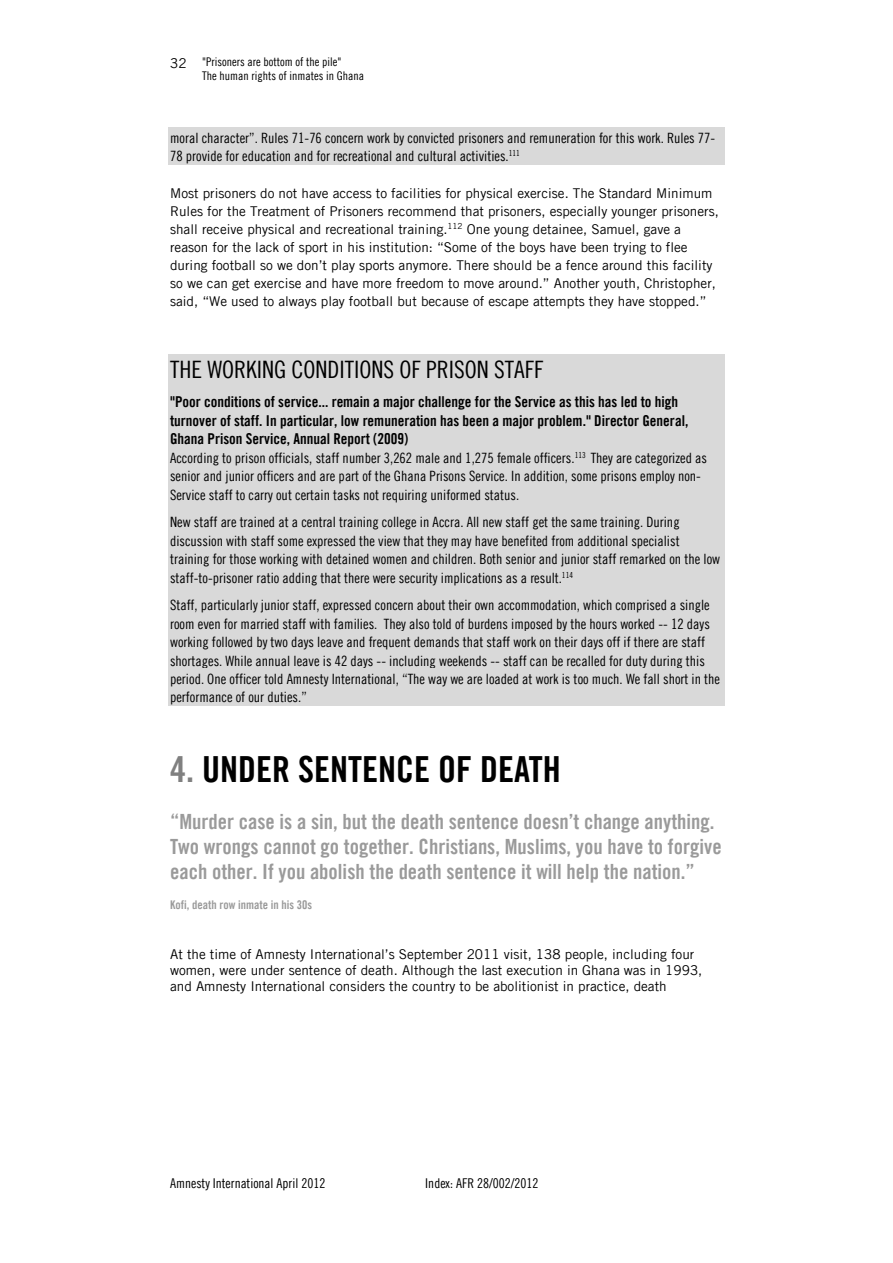
<style>
.page{position:relative;width:893px;height:1263px;background:#fff}
.page>*{position:absolute;margin:0;border:0;box-sizing:border-box;transform-origin:0 0}
.AI_Box_Text{font:36px "Amnesty Trade Gothic Bd Cn 20";color:#000}
.AI_Body_Text{font:24px "Amnesty Trade Gothic Cn 18";color:#000}
.t1{font:21px/25.3px "Amnesty Trade Gothic Bd Cn 20";color:#9a9a9a}
.t2{font:15px/18.5px "Amnesty Trade Gothic Bd Cn 20";color:#000}
.AI_Box_Text-2{font:14.25px/18.5px "Amnesty Trade Gothic Cn 18";color:#000}
.AI_Box_intro{font:14.25px/18.5px "Amnesty Trade Gothic Cn 18";color:#000}
.AI_Box_Heading{font:14.25px/18.5px "Amnesty Trade Gothic Cn 18";color:#000}
.AI_Box_Heading-2{font:13.5px/18px "Amnesty Trade Gothic";color:#000}
.AI_Lead_Quote{font:13.5px/16.4px "Amnesty Trade Gothic";color:#000}
.t3{font:13.5px "Amnesty Trade Gothic Cn 18";color:#000}
.t4{font:12px/15px "Amnesty Trade Gothic Cn 18";color:#000}
.heading_1{font:12px "Amnesty Trade Gothic Bd Cn 20";color:#9a9a9a}
.s1{color:#808080}
</style>
<div class="page">
<div style="left:168px;top:128px;width:557px;height:18px;background:#d9d9d9"></div>
<div style="left:168px;top:146px;width:557px;height:19px;background:#d9d9d9"></div>
<div style="left:168px;top:354px;width:557px;height:29px;background:#d9d9d9"></div>
<div style="left:168px;top:383px;width:557px;height:28px;background:#d9d9d9"></div>
<div style="left:168px;top:411px;width:557px;height:18px;background:#d9d9d9"></div>
<div style="left:168px;top:429px;width:557px;height:19px;background:#d9d9d9"></div>
<div style="left:168px;top:448px;width:557px;height:18px;background:#d9d9d9"></div>
<div style="left:168px;top:466px;width:557px;height:19px;background:#d9d9d9"></div>
<div style="left:168px;top:485px;width:557px;height:27px;background:#d9d9d9"></div>
<div style="left:168px;top:512px;width:557px;height:18px;background:#d9d9d9"></div>
<div style="left:168px;top:530px;width:557px;height:19px;background:#d9d9d9"></div>
<div style="left:168px;top:549px;width:557px;height:18px;background:#d9d9d9"></div>
<div style="left:168px;top:567px;width:557px;height:28px;background:#d9d9d9"></div>
<div style="left:168px;top:595px;width:557px;height:18px;background:#d9d9d9"></div>
<div style="left:168px;top:613px;width:557px;height:19px;background:#d9d9d9"></div>
<div style="left:168px;top:632px;width:557px;height:18px;background:#d9d9d9"></div>
<div style="left:168px;top:650px;width:557px;height:19px;background:#d9d9d9"></div>
<div style="left:168px;top:669px;width:557px;height:18px;background:#d9d9d9"></div>
<div style="left:168px;top:687px;width:557px;height:19px;background:#d9d9d9"></div>
<p class="AI_Box_Heading-2" style="left:170px;top:54px;width:18px">32</p>
<p class="t4" style="left:202px;top:54px;width:163px">"Prisoners are bottom of the pile"<br>The human rights of inmates in Ghana</p>
<p class="AI_Box_Text-2" style="left:170px;top:128px;width:547px">moral character”. Rules 71-76 concern work by convicted prisoners and remuneration for this work. Rules 77-<br>78 provide for education and for recreational and cultural activities.<sup>111</sup></p>
<p class="AI_Box_Heading-2" style="left:170px;top:184px;width:550px">Most prisoners do not have access to facilities for physical exercise. The Standard Minimum Rules for the Treatment of Prisoners recommend that prisoners, especially younger prisoners, shall receive physical and recreational training.<sup>112</sup> One young detainee, Samuel, gave a reason for the lack of sport in his institution: “Some of the boys have been trying to flee during football so we don’t play sports anymore. There should be a fence around this facility so we can get exercise and have more freedom to move around.” Another youth, Christopher, said, “We used to always play football but because of escape attempts they have stopped.”</p>
<p class="AI_Body_Text" style="left:170px;top:354px;width:375px">THE WORKING CONDITIONS OF PRISON STAFF</p>
<p class="t2" style="left:170px;top:392px;width:520px">"Poor conditions of service... remain a major challenge for the Service as this has led to high turnover of staff. In particular, low remuneration has been a major problem." Director General,<br>Ghana Prison Service, Annual Report (2009)</p>
<p class="AI_Box_Heading" style="left:170px;top:448px;width:538px">According to prison officials, staff number 3,262 male and 1,275 female officers.<sup>113</sup> They are categorized as senior and junior officers and are part of the Ghana Prisons Service. In addition, some prisons employ non-<br>Service staff to carry out certain tasks not requiring uniformed status.</p>
<p class="AI_Box_intro" style="left:170px;top:513px;width:551px">New staff are trained at a central training college in Accra. All new staff get the same training. During discussion with staff some expressed the view that they may have benefited from additional specialist training for those working with detained women and children. Both senior and junior staff remarked on the low staff-to-prisoner ratio adding that there were security implications as a result.<sup>114</sup></p>
<p class="AI_Box_Text-2" style="left:170px;top:596px;width:551px">Staff, particularly junior staff, expressed concern about their own accommodation, which comprised a single room even for married staff with families. They also told of burdens imposed by the hours worked -- 12 days working followed by two days leave and frequent demands that staff work on their days off if there are staff shortages. While annual leave is 42 days -- including weekends -- staff can be recalled for duty during this period. One officer told Amnesty International, “The way we are loaded at work is too much. We fall short in the performance of our duties.”</p>
<p class="AI_Box_Text" style="left:170px;top:746px;width:392px"><span class="s1">4.</span> UNDER SENTENCE OF DEATH</p>
<p class="t1" style="left:170px;top:808px;width:553px">“Murder case is a sin, but the death sentence doesn’t change anything.<br>Two wrongs cannot go together. Christians, Muslims, you have to forgive each other. If you abolish the death sentence it will help the nation.”</p>
<h1 class="heading_1" style="left:170px;top:897px;width:144px">Kofi, death row inmate in his 30s</h1>
<p class="AI_Lead_Quote" style="left:170px;top:946px;width:534px">At the time of Amnesty International’s September 2011 visit, 138 people, including four women, were under sentence of death. Although the last execution in Ghana was in 1993, and Amnesty International considers the country to be abolitionist in practice, death</p>
<p class="t3" style="left:170px;top:1175px;width:157px">Amnesty International April 2012</p>
<p class="t3" style="left:425px;top:1175px;width:115px">Index: AFR 28/002/2012</p>
</div>
